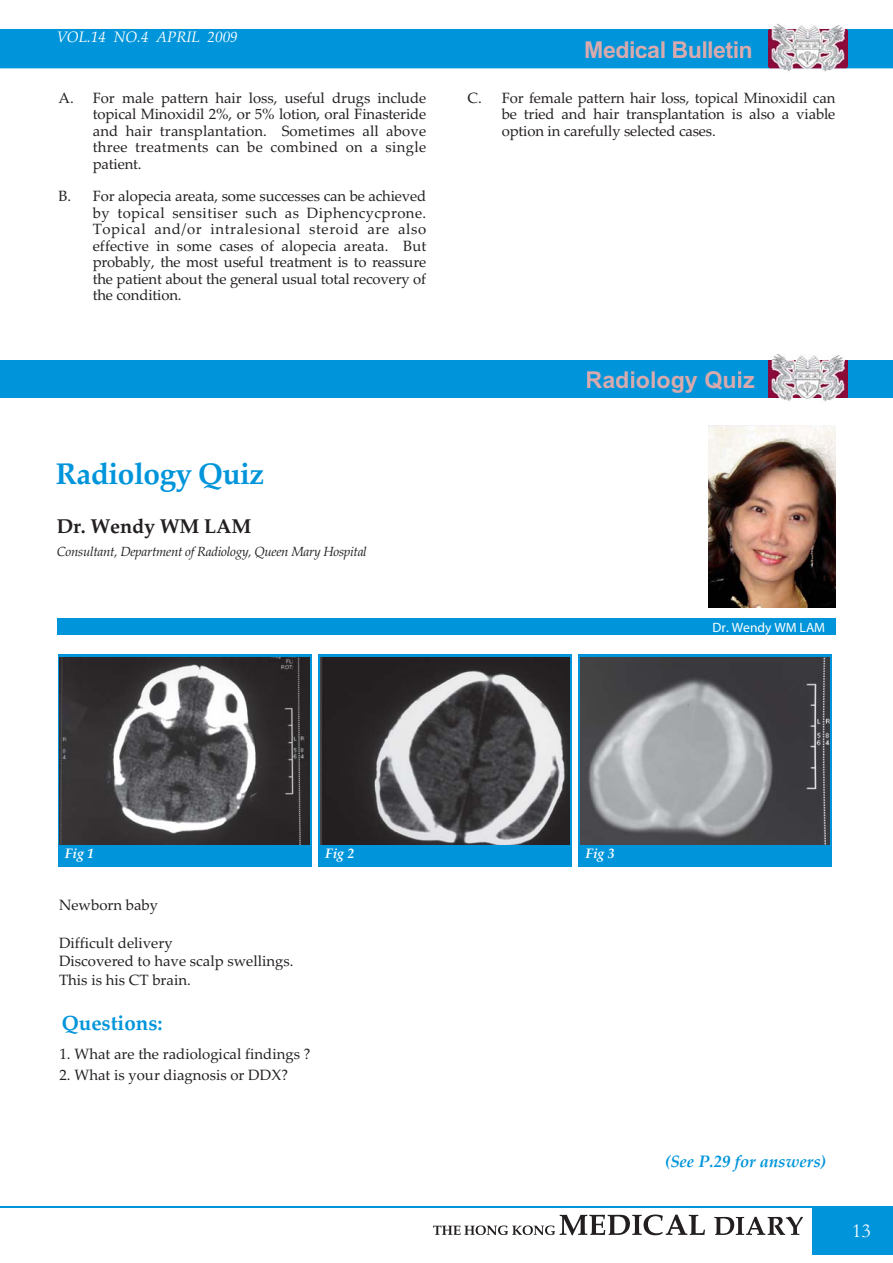
<style>
.page{position:relative;width:893px;height:1263px;background:#fff}
.page>*{position:absolute;margin:0;border:0;box-sizing:border-box;transform-origin:0 0}
.t1{font:700 29.85px "Palatino Linotype";letter-spacing:-.02em;color:#0095da}
.t2{font:700 23.25px "Arial";letter-spacing:-.025em;color:#d8aaad}
.t3{font:700 23.25px "Arial";color:#d8aaad}
.t4{font:700 20.55px "Palatino Linotype";color:#0095da}
.t5{font:700 19.95px "Palatino Linotype";letter-spacing:-.01em;color:#231f20}
.t6{font:19.95px "Garamond";color:#fff}
.t7{font:italic 700 16.65px "Palatino Linotype";color:#0095da}
.t8{font:italic 15.15px "Palatino Linotype";color:#fff}
.t9{font:15.15px "Myriad";letter-spacing:-.025em;color:#fff}
.t10{font:15px/18.8px "Palatino Linotype";color:#231f20}
.t11{font:14.85px/16.5px "Palatino Linotype";letter-spacing:-.01em;color:#231f20;text-align:justify}
.t12{font:italic 700 13.65px "Palatino Linotype";color:#fff}
.t13{font:13.5px "Myriad";color:#fff}
.t14{font:italic 13.35px "Palatino Linotype";letter-spacing:-.025em;color:#231f20}
</style>
<div class="page">
<div style="left:0;top:29px;width:893px;height:39px;background:#0095da"></div>
<img style="left:769px;top:23px;width:78px;height:49px">
<img style="left:769px;top:29px;width:78px;height:39px">
<div style="left:586px;top:41px;width:16px;height:17px;background:#0095da"></div>
<div style="left:604px;top:45px;width:11px;height:13px;background:#0095da"></div>
<div style="left:616px;top:41px;width:12px;height:17px;background:#0095da"></div>
<hr style="left:631px;top:41px;width:3px;height:17px;background:#0095da">
<div style="left:636px;top:45px;width:11px;height:13px;background:#0095da"></div>
<div style="left:648px;top:45px;width:11px;height:13px;background:#0095da"></div>
<hr style="left:661px;top:41px;width:3px;height:17px;background:#0095da">
<div style="left:673px;top:41px;width:14px;height:17px;background:#0095da"></div>
<div style="left:689px;top:46px;width:11px;height:12px;background:#0095da"></div>
<hr style="left:703px;top:41px;width:3px;height:17px;background:#0095da">
<hr style="left:709px;top:41px;width:3px;height:17px;background:#0095da">
<div style="left:714px;top:45px;width:11px;height:13px;background:#0095da"></div>
<div style="left:726px;top:41px;width:7px;height:17px;background:#0095da"></div>
<hr style="left:734px;top:41px;width:3px;height:17px;background:#0095da">
<div style="left:740px;top:45px;width:11px;height:13px;background:#0095da"></div>
<hr style="left:0;top:1206px;width:893px;height:2px;background:#0095da">
<svg style="left:433px;top:1215px;width:272px;height:20px"></svg>
<svg style="left:714px;top:1217px;width:89px;height:18px"></svg>
<div style="left:812px;top:1206px;width:81px;height:49px;background:#0095da"></div>
<div style="left:0;top:360px;width:893px;height:38px;background:#0095da"></div>
<img style="left:772px;top:353px;width:71px;height:48px">
<img style="left:769px;top:360px;width:78px;height:38px">
<div style="left:58px;top:655px;width:253px;height:212px;background:#0095da"></div>
<div style="left:57px;top:618px;width:778px;height:17px;background:#0095da"></div>
<img style="left:60px;top:658px;width:249px;height:187px">
<div style="left:318px;top:655px;width:254px;height:212px;background:#0095da"></div>
<img style="left:320px;top:658px;width:250px;height:187px">
<div style="left:578px;top:655px;width:254px;height:212px;background:#0095da"></div>
<img style="left:580px;top:658px;width:250px;height:187px">
<img style="left:708px;top:426px;width:127px;height:181px">
<p class="t8" style="left:57px;top:32px;width:182px">VOL.14 NO.4 APRIL 2009</p>
<p class="t9" style="left:65px;top:32px;width:141px">OL.1 NO.5 MAY 2006</p>
<p class="t11" style="left:58px;top:91px;width:17px">A.</p>
<p class="t11" style="left:58px;top:190px;width:14px">B.</p>
<p class="t11" style="left:93px;top:91px;width:335px">For male pattern hair loss, useful drugs include topical Minoxidil 2%, or 5% lotion, oral Finasteride and hair transplantation. Sometimes all above three treatments can be combined on a single patient.</p>
<p class="t11" style="left:93px;top:190px;width:335px">For alopecia areata, some successes can be achieved by topical sensitiser such as Diphencycprone.<br>Topical and/or intralesional steroid are also effective in some cases of alopecia areata. But probably, the most useful treatment is to reassure the patient about the general usual total recovery of the condition.</p>
<h1 class="t1" style="left:56px;top:463px;width:210px">Radiology Quiz</h1>
<h3 class="t5" style="left:57px;top:519px;width:196px">Dr. Wendy WM LAM</h3>
<p class="t14" style="left:57px;top:546px;width:312px">Consultant, Department of Radiology, Queen Mary Hospital</p>
<p class="t11" style="left:467px;top:91px;width:16px">C.</p>
<h2 class="t2" style="left:584px;top:41px;width:170px">Medical Bulletin</h2>
<p class="t11" style="left:502px;top:91px;width:335px">For female pattern hair loss, topical Minoxidil can be tried and hair transplantation is also a viable option in carefully selected cases.</p>
<h2 class="t3" style="left:585px;top:371px;width:171px">Radiology Quiz</h2>
<p class="t13" style="left:713px;top:622px;width:114px">Dr. Wendy WM LAM</p>
<p class="t12" style="left:65px;top:848px;width:31px">Fig 1</p>
<p class="t12" style="left:325px;top:848px;width:31px">Fig 2</p>
<p class="t12" style="left:585px;top:848px;width:31px">Fig 3</p>
<p class="t10" style="left:59px;top:897px;width:101px">Newborn baby</p>
<p class="t10" style="left:59px;top:935px;width:236px">Difficult delivery<br>Discovered to have scalp swellings.<br>This is his CT brain.</p>
<h3 class="t4" style="left:62px;top:1015px;width:102px">Questions:</h3>
<p class="t10" style="left:59px;top:1046px;width:252px">1. What are the radiological findings ?</p>
<p class="t10" style="left:59px;top:1067px;width:230px">2. What is your diagnosis or DDX?</p>
<p class="t7" style="left:665px;top:1155px;width:163px">(See P.29 for answers)</p>
<h3 class="t6" style="left:852px;top:1219px;width:20px">13</h3>
</div>
